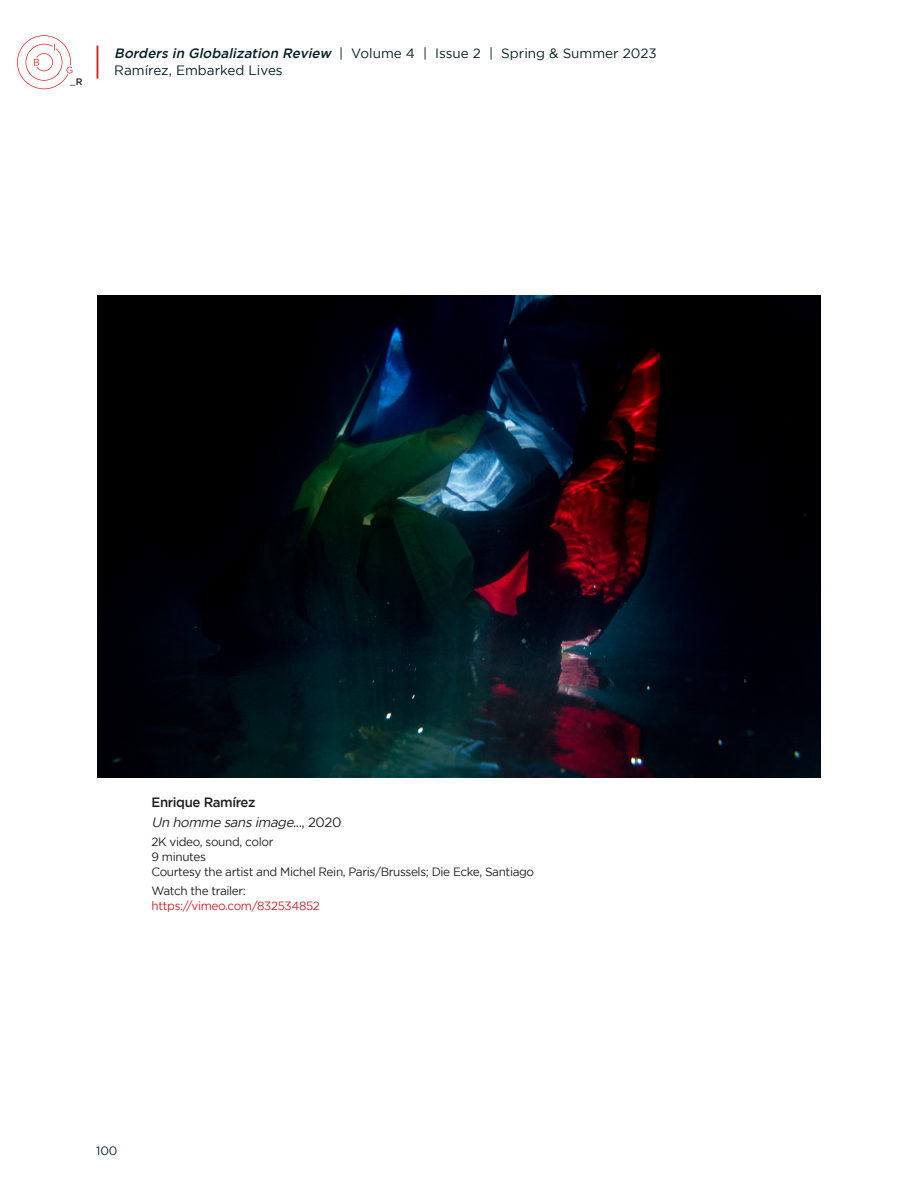
<style>
.page{position:relative;width:918px;height:1188px;background:#fff}
.page>*{position:absolute;margin:0;border:0;box-sizing:border-box;transform-origin:0 0}
.t1{font:13.5px "Gotham";color:#072127}
.t2{font:italic 13.5px "Gotham";color:#231f20}
.t3{font:500 13.5px "Gotham";letter-spacing:-.03em;color:#231f20}
.t4{font:12px "Gotham";letter-spacing:-.03em;color:#231f20}
.t5{font:12px/15px "Gotham";letter-spacing:-.03em;color:#d1232a}
.t6{font:12px "Gotham";color:#072127}
.t7{font:9.45px "Gotham";color:#231f20}
.s1{font-weight:500;font-style:italic}
.s2{font-style:normal}
.s3{color:#231f20}
</style>
<div class="page">
<img style="left:98px;top:295px;width:722px;height:482px">
<hr style="left:97px;top:46px;width:1px;height:33px;background:#d1232a">
<svg style="left:17px;top:35px;width:55px;height:54px"></svg>
<p class="t7" style="left:70px;top:76px;width:14px">_<sub>R</sub></p>
<p class="t1" style="left:114px;top:46px;width:544px"><span class="s1">Borders in Globalization Review</span> | Vo l u m e 4 | I s s u e 2 | S p r i n g &amp; S u m m e r 2 0 2 3</p>
<p class="t1" style="left:114px;top:63px;width:170px">Ramírez, Embarked Lives</p>
<p class="t3" style="left:152px;top:795px;width:105px">Enrique Ramírez</p>
<p class="t2" style="left:152px;top:814px;width:191px">Un homme sansimage<span class="s2">. . . , 2 0 2 0</span></p>
<p class="t4" style="left:152px;top:835px;width:123px">2K video, sound, color</p>
<p class="t4" style="left:152px;top:850px;width:56px">9 minutes</p>
<p class="t4" style="left:152px;top:865px;width:384px">Courtesy the artist and Michel Rein, Paris/Brussels; Die Ecke, Santiago</p>
<p class="t5" style="left:152px;top:883px;width:170px"><span class="s3">Watch the trailer: </span>https://vimeo.com/832534852</p>
<p class="t6" style="left:96px;top:1144px;width:23px">100</p>
</div>
